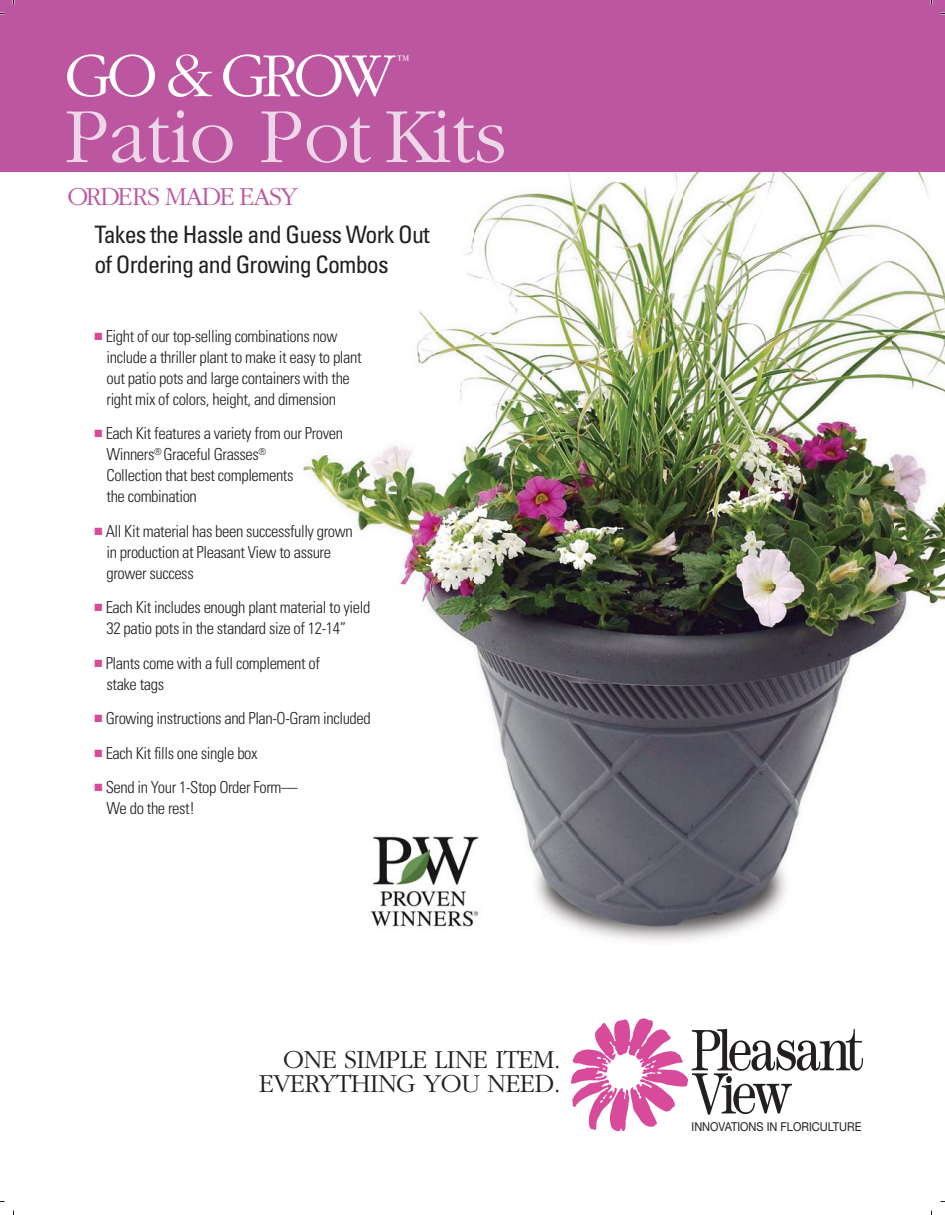
<style>
.page{position:relative;width:945px;height:1215px;background:#fff}
.page>*{position:absolute;margin:0;border:0;box-sizing:border-box;transform-origin:0 0}
.t1{font:300 81.15px "Garamond";letter-spacing:-.01em;color:#ecd7e9}
.t2{font:300 65.25px "Garamond";letter-spacing:-.1em;color:#fff}
.t3{font:300 27px/24px "Garamond";letter-spacing:-.025em;color:#231f20;text-align:right}
.t4{font:300 27px "Garamond";letter-spacing:-.055em;color:#bd56a0}
.t5{font:condensed 24px/30px "Univers";letter-spacing:-.035em;color:#231f20}
.t6{font:300 condensed 16.5px/21px "Univers";letter-spacing:-.025em;color:#231f20}
.t7{font:300 15px "Garamond";color:#fff}
.t8{font:12.3px "Helvetica Neue";color:#231f20;scale:.9 1}
.s1{color:#d84b9b}
</style>
<div class="page">
<img style="left:309px;top:171px;width:636px;height:770px">
<svg style="left:571px;top:1018px;width:292px;height:113px"></svg>
<div style="left:367px;top:828px;width:115px;height:107px;background:#fff"></div>
<img style="left:370px;top:836px;width:109px;height:91px">
<div style="left:0;top:0;width:945px;height:171px;background:#bd56a0"></div>
<h2 class="t2" style="left:65px;top:50px;width:332px">GO &amp; GROW</h2>
<p class="t7" style="left:397px;top:55px;width:14px">™</p>
<h1 class="t1" style="left:65px;top:105px;width:444px">Patio Pot Kits</h1>
<h3 class="t4" style="left:68px;top:186px;width:232px">ORDERS MADE EASY</h3>
<h3 class="t5" style="left:94px;top:221px;width:337px">Takes the Hassle and Guess Work Out of Ordering and Growing Combos</h3>
<p class="t6" style="left:107px;top:327px;width:257px;text-indent:-12px"><span class="s1">■</span> Eight of our top-selling combinations now include a thriller plant to make it easy to plant out patio pots and large containers with the right mix of colors, height, and dimension</p>
<p class="t6" style="left:107px;top:425px;width:238px;text-indent:-12px"><span class="s1">■</span> Each Kit features a variety from our Proven<br>Winners<sup>®</sup> Graceful Grasses<sup>®<br></sup>Collection that best complements<br>the combination</p>
<p class="t6" style="left:107px;top:522px;width:248px;text-indent:-12px"><span class="s1">■</span> All Kit material has been successfully grown in production at Pleasant View to assure grower success</p>
<p class="t6" style="left:107px;top:599px;width:265px;text-indent:-12px"><span class="s1">■</span> Each Kit includes enough plant material to yield<br>32 patio pots in the standard size of 12-14”</p>
<p class="t6" style="left:107px;top:654px;width:215px;text-indent:-12px"><span class="s1">■</span> Plants come with a full complement of stake tags</p>
<p class="t6" style="left:94px;top:710px;width:278px"><span class="s1">■</span> Growing instructions and Plan-O-Gram included</p>
<p class="t6" style="left:94px;top:744px;width:165px"><span class="s1">■</span> Each Kit fills one single box</p>
<p class="t6" style="left:107px;top:779px;width:193px;text-indent:-12px"><span class="s1">■</span> Send in Your 1-Stop Order Form—<br>We do the rest!</p>
<h3 class="t3" style="left:259px;top:1049px;width:303px">ONE SIMPLE LINE ITEM.<br>EVERYTHING YOU NEED.</h3>
<p class="t8" style="left:691px;top:1120px;width:190px">INNOVATIONS IN FLORICULTURE</p>
</div>
